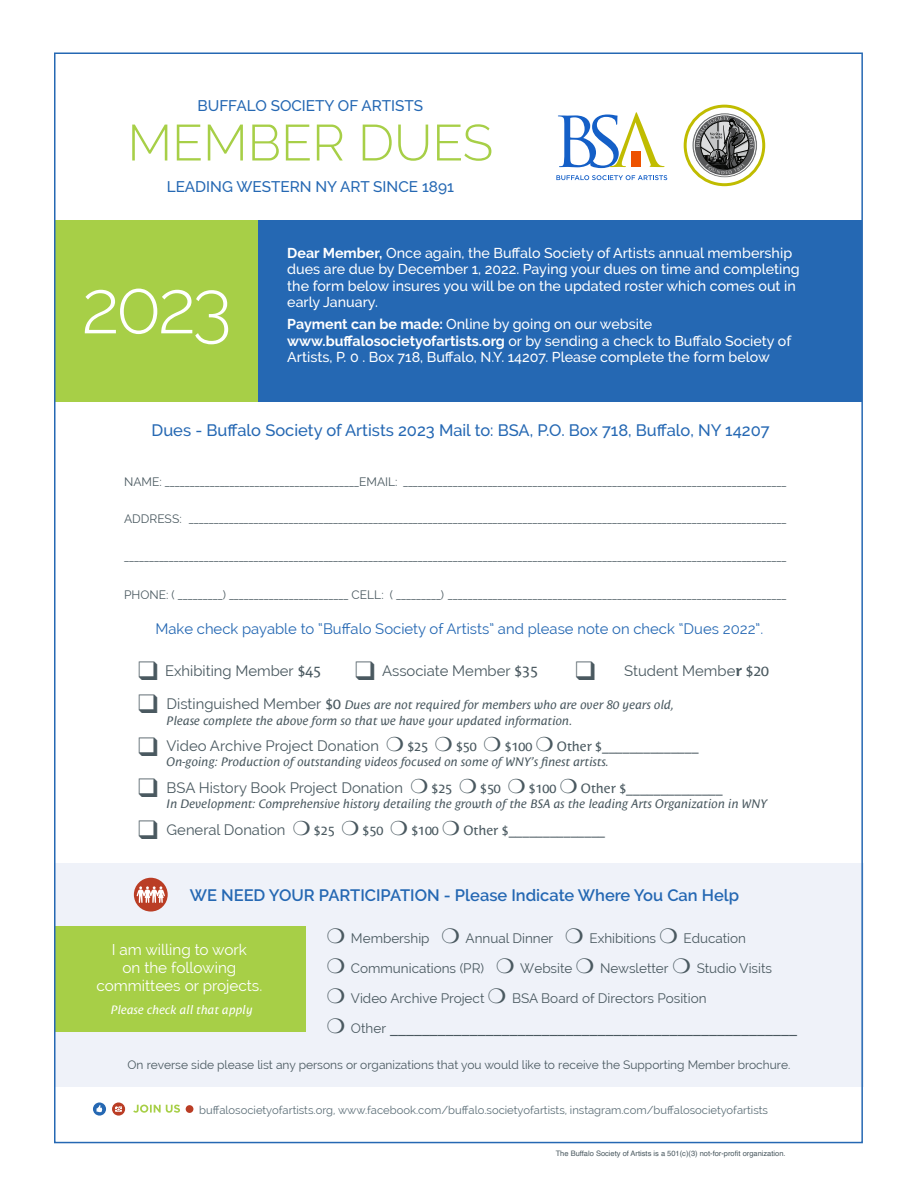
<style>
.page{position:relative;width:918px;height:1188px;background:#fff}
.page>*{position:absolute;margin:0;border:0;box-sizing:border-box;transform-origin:0 0}
.t1{font:300 75px "Raleway";color:#fff}
.t2{font:300 50.7px "Raleway";color:#a7cf47}
.t3{font:500 16.5px "Raleway";color:#2568b3}
.t4{font:600 16.5px "Raleway";color:#2568b3}
.t5{font:15.3px "Costa Std";color:#4a5960}
.t6{font:15.3px/17.9px "Raleway";color:#fff;text-align:center}
.t7{font:500 15.3px "Raleway";color:#2568b3}
.t8{font:14.85px "Raleway";color:#2568b3}
.t9{font:14.85px "Raleway";color:#4a5960}
.t10{font:500 14.25px/16.5px "Raleway";color:#fff}
.t11{font:13.5px "Raleway";color:#4a5960}
.t12{font:13.2px "Costa Std";color:#4a5960}
.t13{font:italic 12.15px/16.2px "Costa Std";color:#4a5960}
.t14{font:12px "Raleway";color:#4a5960}
.t15{font:italic 12px "Costa Std";color:#fff}
.t16{font:11.25px "Raleway";color:#5c6e77}
.t17{font:7.5px "Helvetica";color:#4a5960}
.s1{font-weight:700}
.s2{font-family:"Costa Std"}
.s3{font-family:"Costa Std";font-weight:700}
.s4{font-family:"Raleway";font-style:normal;font-size:14.85px}
.s5{font-style:normal;font-size:14.85px}
.s6{font-family:"Raleway";font-size:14.85px}
.s7{font-family:"Raleway";font-size:13.5px}
</style>
<div class="page">
<div style="left:54px;top:863px;width:810px;height:224px;background:#eff2f9"></div>
<div style="left:54px;top:927px;width:251px;height:105px;background:#a7cf47"></div>
<div style="left:55px;top:220px;width:807px;height:182px;background:#a7cf47"></div>
<div style="left:258px;top:220px;width:604px;height:182px;background:#2568b3"></div>
<svg style="left:133px;top:1105px;width:47px;height:8px"></svg>
<div style="left:186px;top:1105px;width:7px;height:8px;background:#ba3d25;border-radius:50%"></div>
<svg style="left:93px;top:1102px;width:13px;height:14px"></svg>
<svg style="left:97px;top:1105px;width:5px;height:7px"></svg>
<div style="left:112px;top:1102px;width:13px;height:14px;background:#ba3d25;border-radius:50%"></div>
<svg style="left:115px;top:1106px;width:7px;height:6px"></svg>
<div style="left:134px;top:878px;width:34px;height:34px;background:#ba3d25;border-radius:50%"></div>
<svg style="left:137px;top:886px;width:28px;height:17px"></svg>
<svg style="left:685px;top:106px;width:79px;height:79px"></svg>
<div style="left:684px;top:105px;width:81px;height:81px;border:3px solid #c0bc00;border-radius:50%"></div>
<svg style="left:692px;top:113px;width:65px;height:64px"></svg>
<svg style="left:556px;top:175px;width:111px;height:5px"></svg>
<svg style="left:558px;top:112px;width:107px;height:56px"></svg>
<div style="left:631px;top:151px;width:10px;height:15px;background:#ed5200"></div>
<svg style="left:694px;top:115px;width:61px;height:61px"></svg>
<p class="t7" style="left:198px;top:97px;width:227px">BUFFALO SOCIETY OF ARTISTS</p>
<p class="t2" style="left:128px;top:113px;width:367px">MEMBER DUES</p>
<p class="t7" style="left:167px;top:178px;width:289px">LEADING WESTERN NY ART SINCE 1891</p>
<p class="t1" style="left:81px;top:263px;width:152px">2023</p>
<p class="t10" style="left:287px;top:245px;width:514px"><span class="s1">Dear Member,</span> Once again, the Buffalo Society of Artists annual membership dues are due by December 1, 2022. Paying your dues on time and completing the form below insures you will be on the updated roster which comes out in early January.</p>
<p class="t10" style="left:287px;top:316px;width:505px"><span class="s1">Payment can be made:</span> Online by going on our website <span class="s1">www.buffalosocietyofartists.org</span> or by sending a check to Buffalo Society of<br>Artists, P. 0 . Box 718, Buffalo, N.Y. 14207. Please complete the form below</p>
<p class="t3" style="left:152px;top:420px;width:620px">Dues - Buffalo Society of Artists 2023 Mail to: BSA, P.O. Box 718, Buffalo, NY 14207</p>
<p class="t14" style="left:124px;top:474px;width:664px">NAME: _______________________________________EMAIL: _____________________________________________________________________________</p>
<p class="t14" style="left:124px;top:512px;width:664px">ADDRESS: ________________________________________________________________________________________________________________________</p>
<p class="t14" style="left:124px;top:550px;width:664px">_____________________________________________________________________________________________________________________________________</p>
<p class="t14" style="left:124px;top:588px;width:664px">PHONE: ( _________) ________________________ CELL: ( _________) ____________________________________________________________________</p>
<p class="t8" style="left:155px;top:620px;width:609px">Make check payable to “Buffalo Society of Artists” and please note on check “Dues 2022”.</p>
<p class="t9" style="left:138px;top:663px;width:184px">❑ Exhibiting Member <span class="s2">$45</span></p>
<p class="t9" style="left:355px;top:663px;width:184px">❑ Associate Member <span class="s2">$35</span></p>
<p class="t9" style="left:576px;top:663px;width:195px">❑ Student Membe<span class="s3">r</span> <span class="s2">$20</span></p>
<p class="t13" style="left:167px;top:697px;width:509px;text-indent:-28px">❑ <span class="s4">Distinguished Member</span> <span class="s5">$0</span> Dues are not required for members who are over 80 years old,<br>Please complete the above form so that we have your updated information.</p>
<p class="t12" style="left:138px;top:739px;width:562px">❑ <span class="s6">Video Archive Project Donation</span> ❍ $25 ❍ $50 ❍ $100 ❍ Other $______________</p>
<p class="t13" style="left:167px;top:754px;width:444px">On-going: Production of outstanding videos focused on some of WNY’s finest artists.</p>
<p class="t12" style="left:138px;top:781px;width:586px">❑ <span class="s6">BSA History Book Project Donation</span> ❍ $25 ❍ $50 ❍ $100 ❍ Other $______________</p>
<p class="t13" style="left:167px;top:795px;width:602px">In Development: Comprehensive history detailing the growth of the BSA as the leading Arts Organization in WNY</p>
<p class="t12" style="left:138px;top:822px;width:468px">❑ <span class="s6">General Donation</span> ❍ $25 ❍ $50 ❍ $100 ❍ Other $______________</p>
<p class="t4" style="left:190px;top:885px;width:551px">WE NEED YOUR PARTICIPATION - Please Indicate Where You Can Help</p>
<p class="t6" style="left:96px;top:941px;width:167px">I am willing to work<br>on the following committees or projects.</p>
<p class="t15" style="left:111px;top:1003px;width:144px">Please check all that apply</p>
<p class="t11" style="left:327px;top:930px;width:421px">❍ Membership ❍ Annual Dinner ❍ Exhibitions ❍ Education</p>
<p class="t11" style="left:327px;top:960px;width:447px">❍ Communications (PR) ❍ Website ❍ Newsletter ❍ Studio Visits</p>
<p class="t11" style="left:327px;top:990px;width:381px">❍ Video Archive Project ❍ BSA Board of Directors Position</p>
<p class="t5" style="left:327px;top:1019px;width:472px">❍ <span class="s7">Other</span> ___________________________________________________</p>
<p class="t14" style="left:128px;top:1058px;width:664px">On reverse side please list any persons or organizations that you would like to receive the Supporting Member brochure.</p>
<p class="t16" style="left:199px;top:1103px;width:570px">buffalosocietyofartists.org, www.facebook.com/buffalo.societyofartists, instagram.com/buffalosocietyofartists</p>
<p class="t17" style="left:556px;top:1147px;width:231px">The Buffalo Society of Artists is a 501(c)(3) not-for-profit organization.</p>
</div>
